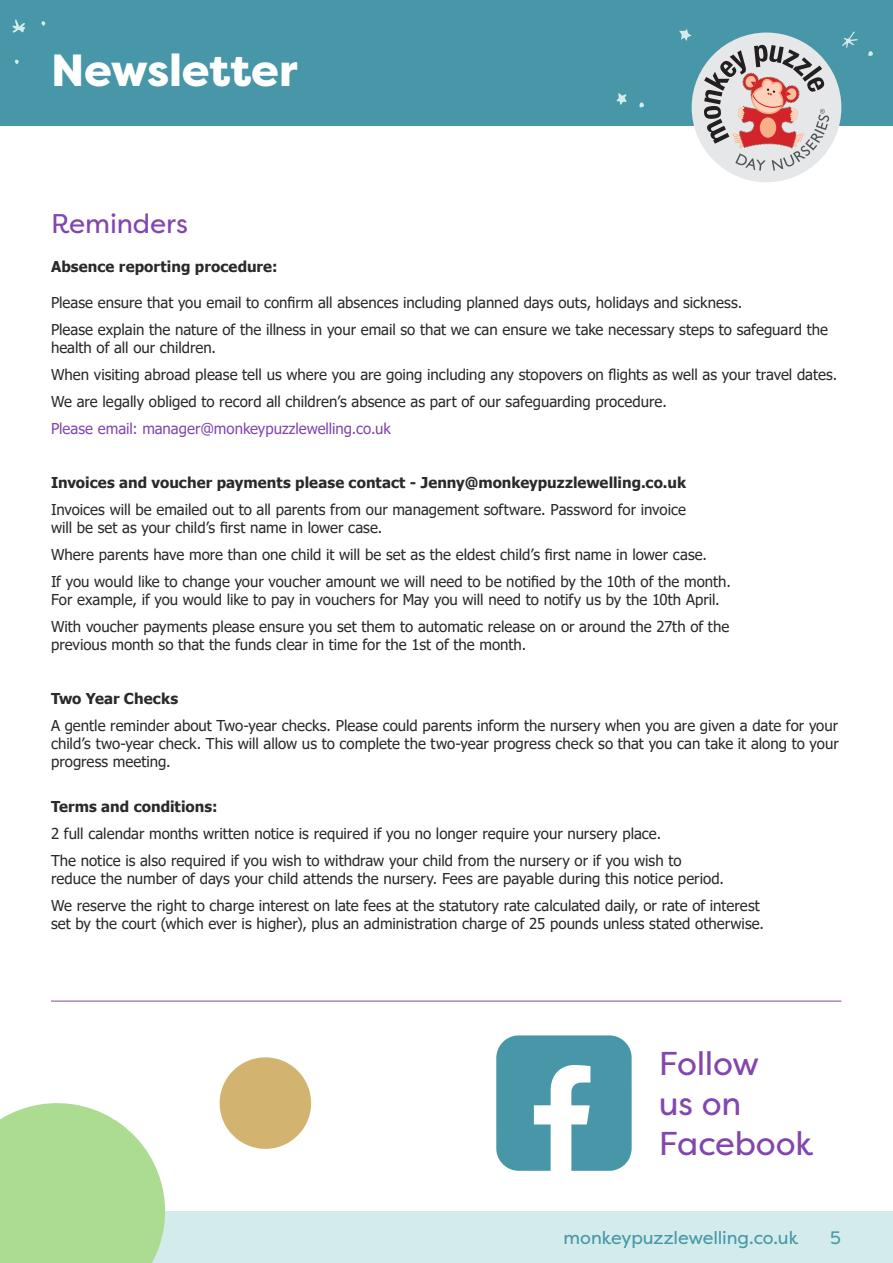
<style>
.page{position:relative;width:893px;height:1263px;background:#fff}
.page>*{position:absolute;margin:0;border:0;box-sizing:border-box;transform-origin:0 0}
.t1{font:800 45px "Filson Pro";letter-spacing:-.005em;color:#fff}
.Paragraph_Style_1{font:33px "Filson Pro";letter-spacing:-.005em;color:#8246af}
.Paragraph_Style_1-2{font:27px "Filson Pro";letter-spacing:-.005em;color:#8246af}
.t2{font:18px "Filson Pro";letter-spacing:-.01em;color:#4797a8}
.t3{font:15px/18px "Tahoma";color:#2c2a29}
.t4{font:700 15px "Tahoma";letter-spacing:.005em;color:#2c2a29}
.t5{font:15px "Tahoma";letter-spacing:-.005em;color:#8246af}
</style>
<div class="page">
<div style="left:0;top:0;width:893px;height:125px;background:#4797a8"></div>
<div style="left:692px;top:33px;width:149px;height:149px;background:#e6e7e9;border-radius:50%"></div>
<svg style="left:704px;top:45px;width:125px;height:126px"></svg>
<svg style="left:679px;top:29px;width:13px;height:12px"></svg>
<svg style="left:842px;top:32px;width:16px;height:16px"></svg>
<svg style="left:868px;top:51px;width:5px;height:5px"></svg>
<svg style="left:616px;top:93px;width:11px;height:12px"></svg>
<svg style="left:639px;top:102px;width:5px;height:6px"></svg>
<svg style="left:13px;top:19px;width:12px;height:14px"></svg>
<svg style="left:41px;top:21px;width:5px;height:5px"></svg>
<svg style="left:15px;top:60px;width:4px;height:4px"></svg>
<div style="left:0;top:1212px;width:893px;height:51px;background:#d3eceb"></div>
<hr style="left:51px;top:1001px;width:790px;height:1px;background:#7a4b9e">
<svg style="left:496px;top:1035px;width:136px;height:136px"></svg>
<svg style="left:0;top:1103px;width:179px;height:160px"></svg>
<svg style="left:219px;top:1057px;width:93px;height:92px"></svg>
<h1 class="t1" style="left:51px;top:42px;width:248px">Newsletter</h1>
<p class="Paragraph_Style_1-2" style="left:51px;top:206px;width:138px">Reminders</p>
<p class="t4" style="left:51px;top:256px;width:228px">Absence reporting procedure:</p>
<p class="t3" style="left:51px;top:295px;width:693px">Please ensure that you email to confirm all absences including planned days outs, holidays and sickness.</p>
<p class="t3" style="left:51px;top:322px;width:778px">Please explain the nature of the illness in your email so that we can ensure we take necessary steps to safeguard the health of all our children.</p>
<p class="t3" style="left:51px;top:367px;width:788px">When visiting abroad please tell us where you are going including any stopovers on flights as well as your travel dates.</p>
<p class="t3" style="left:51px;top:394px;width:617px">We are legally obliged to record all children’s absence as part of our safeguarding procedure.</p>
<p class="t5" style="left:51px;top:419px;width:341px">Please email: manager@monkeypuzzlewelling.co.uk</p>
<p class="t4" style="left:51px;top:472px;width:636px">Invoices and voucher payments please contact - Jenny@monkeypuzzlewelling.co.uk</p>
<p class="t3" style="left:51px;top:502px;width:636px">Invoices will be emailed out to all parents from our management software. Password for invoice</p>
<p class="t3" style="left:51px;top:520px;width:333px">will be set as your child’s first name in lower case.</p>
<p class="t3" style="left:51px;top:547px;width:658px">Where parents have more than one child it will be set as the eldest child’s first name in lower case.</p>
<p class="t3" style="left:51px;top:574px;width:681px">If you would like to change your voucher amount we will need to be notified by the 10th of the month.</p>
<p class="t3" style="left:51px;top:592px;width:670px">For example, if you would like to pay in vouchers for May you will need to notify us by the 10th April.</p>
<p class="t3" style="left:51px;top:619px;width:680px">With voucher payments please ensure you set them to automatic release on or around the 27th of the</p>
<p class="t3" style="left:51px;top:637px;width:477px">previous month so that the funds clear in time for the 1st of the month.</p>
<p class="t4" style="left:51px;top:688px;width:129px">Two Year Checks</p>
<p class="t3" style="left:51px;top:718px;width:789px;text-align:justify">A gentle reminder about Two-year checks. Please could parents inform the nursery when you are given a date for your child’s two-year check. This will allow us to complete the two-year progress check so that you can take it along to your progress meeting.</p>
<p class="t4" style="left:51px;top:796px;width:168px">Terms and conditions:</p>
<p class="t3" style="left:51px;top:826px;width:612px">2 full calendar months written notice is required if you no longer require your nursery place.</p>
<p class="t3" style="left:51px;top:853px;width:632px">The notice is also required if you wish to withdraw your child from the nursery or if you wish to</p>
<p class="t3" style="left:51px;top:871px;width:674px">reduce the number of days your child attends the nursery. Fees are payable during this notice period.</p>
<p class="t3" style="left:51px;top:898px;width:710px">We reserve the right to charge interest on late fees at the statutory rate calculated daily, or rate of interest</p>
<p class="t3" style="left:51px;top:916px;width:715px">set by the court (which ever is higher), plus an administration charge of 25 pounds unless stated otherwise.</p>
<p class="Paragraph_Style_1" style="left:659px;top:1042px;width:102px">Follow</p>
<p class="Paragraph_Style_1" style="left:659px;top:1081px;width:84px">us on</p>
<p class="Paragraph_Style_1" style="left:659px;top:1121px;width:156px">Facebook</p>
<p class="t2" style="left:564px;top:1225px;width:236px">monkeypuzzlewelling.co.uk</p>
<p class="t2" style="left:830px;top:1225px;width:12px">5</p>
</div>
